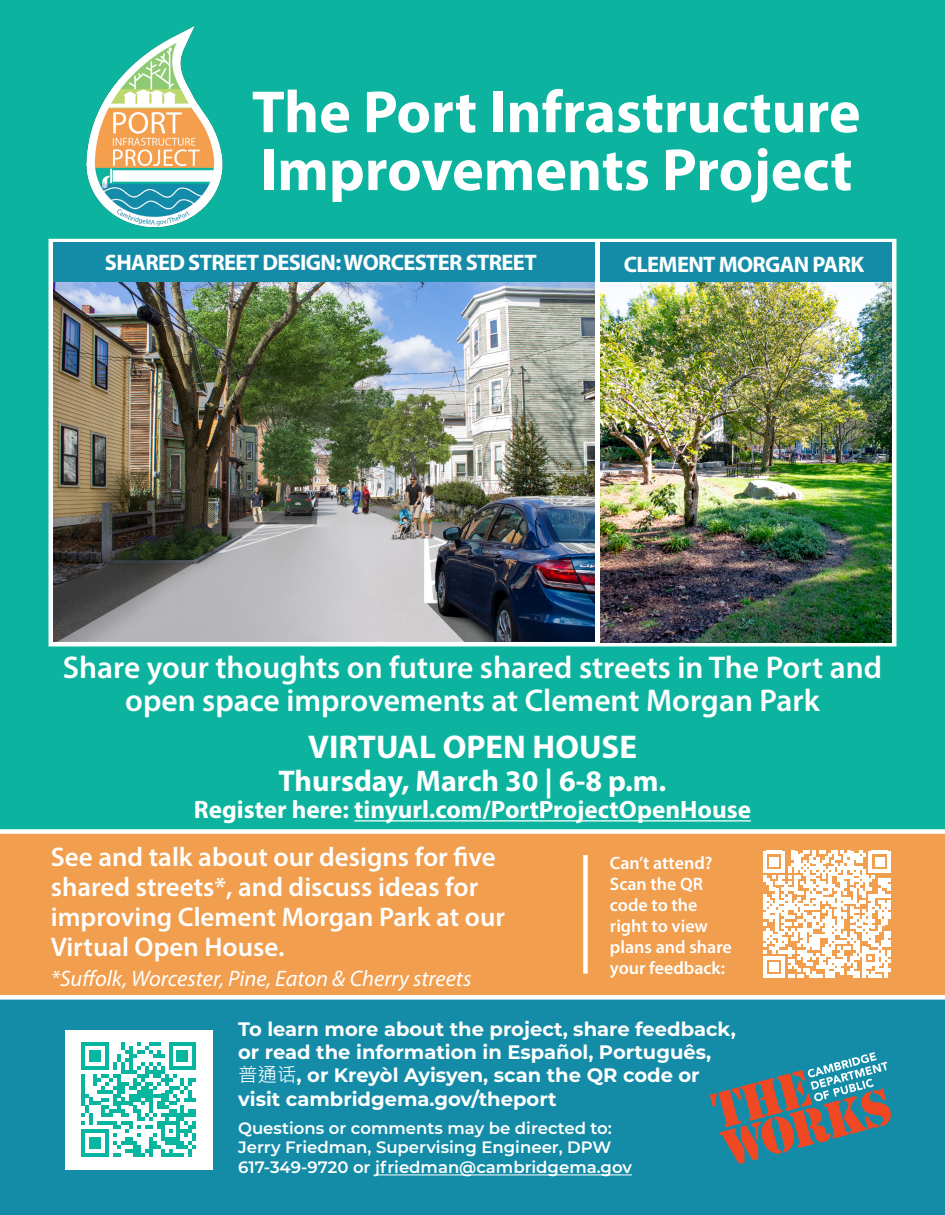
<style>
.page{position:relative;width:945px;height:1215px;background:#fff}
.page>*{position:absolute;margin:0;border:0;box-sizing:border-box;transform-origin:0 0}
.t1{font:700 60px/57.9px "Myriad Pro";color:#fff}
.t2{font:700 33px "Myriad Pro";color:#fff}
.t3{font:600 31.5px/33px "Myriad Pro";color:#fff;text-align:center}
.t4{font:700 30px "Myriad Pro";color:#fff}
.t5{font:600 27px/30px "Myriad Pro";color:#fff}
.t6{font:700 25.2px "Myriad Pro";color:#fff}
.t7{font:700 22.5px "Myriad Pro";letter-spacing:-.03em;color:#fff}
.t8{font:italic 22.5px "Myriad Pro";color:#fff}
.t9{font:700 19.5px/23.4px "Montserrat";color:#fff}
.t10{font:600 18px/21px "Myriad Pro";color:#fff}
.t11{font:600 16.5px/19.8px "Montserrat";color:#fff}
.s1{font-family:"Microsoft Jheng Hei UI Regular";font-weight:400}
</style>
<div class="page">
<div style="left:0;top:0;width:945px;height:1208px;background:#0cb49f"></div>
<div style="left:0;top:1000px;width:945px;height:215px;background:#148ca8"></div>
<svg style="left:710px;top:1052px;width:181px;height:112px"></svg>
<img style="left:86px;top:26px;width:137px;height:201px">
<hr style="left:354px;top:820px;width:397px;height:2px;background:#fff">
<hr style="left:375px;top:1175px;width:257px;height:1px;background:#fff">
<div style="left:65px;top:1030px;width:147px;height:139px;background:#fff"></div>
<svg style="left:81px;top:1042px;width:115px;height:115px"></svg>
<div style="left:0;top:829px;width:945px;height:171px;background:#f19e4e"></div>
<svg style="left:763px;top:851px;width:127px;height:127px;background:#f9dbbf"></svg>
<div style="left:583px;top:855px;width:5px;height:119px;background:#fff"></div>
<img style="left:54px;top:282px;width:542px;height:359px">
<div style="left:49px;top:239px;width:847px;height:407px;border:4px solid #fff"></div>
<div style="left:53px;top:242px;width:839px;height:40px;background:#148ca8"></div>
<img style="left:600px;top:282px;width:292px;height:360px">
<hr style="left:596px;top:242px;width:4px;height:404px;background:#fff">
<p class="t1" style="left:252px;top:81px;width:610px">The Port Infrastructure<br>Improvements Project</p>
<p class="t7" style="left:105px;top:248px;width:433px">SHARED STREET DESIGN: WORCESTER STREET</p>
<p class="t7" style="left:624px;top:250px;width:242px">CLEMENT MORGAN PARK</p>
<p class="t3" style="left:63px;top:650px;width:821px">Share your thoughts on future shared streets in The Port and open space improvements at Clement Morgan Park</p>
<p class="t2" style="left:308px;top:725px;width:330px">VIRTUAL OPEN HOUSE</p>
<p class="t4" style="left:279px;top:762px;width:389px">Thursday, March 30 | 6-8 p.m.</p>
<p class="t6" style="left:194px;top:793px;width:559px">Register here: tinyurl.com/PortProjectOpenHouse</p>
<p class="t5" style="left:51px;top:842px;width:456px">See and talk about our designs for five shared streets*, and discuss ideas for improving Clement Morgan Park at our Virtual Open House.</p>
<p class="t8" style="left:51px;top:965px;width:422px">*Suffolk, Worcester, Pine, Eaton &amp; Cherry streets</p>
<p class="t10" style="left:610px;top:852px;width:123px">Can’t attend?<br>Scan the QR code to the right to view plans and share your feedback:</p>
<p class="t9" style="left:238px;top:1016px;width:499px">To learn more about the project, share feedback, or read the information in Español, Português,<br><span class="s1">普通话</span>, or Kreyòl Ayisyen, scan the QR code or visit cambridgema.gov/theport</p>
<p class="t11" style="left:238px;top:1117px;width:395px">Questions or comments may be directed to:<br>Jerry Friedman, Supervising Engineer, DPW<br>617-349-9720 or jfriedman@cambridgema.gov</p>
</div>
